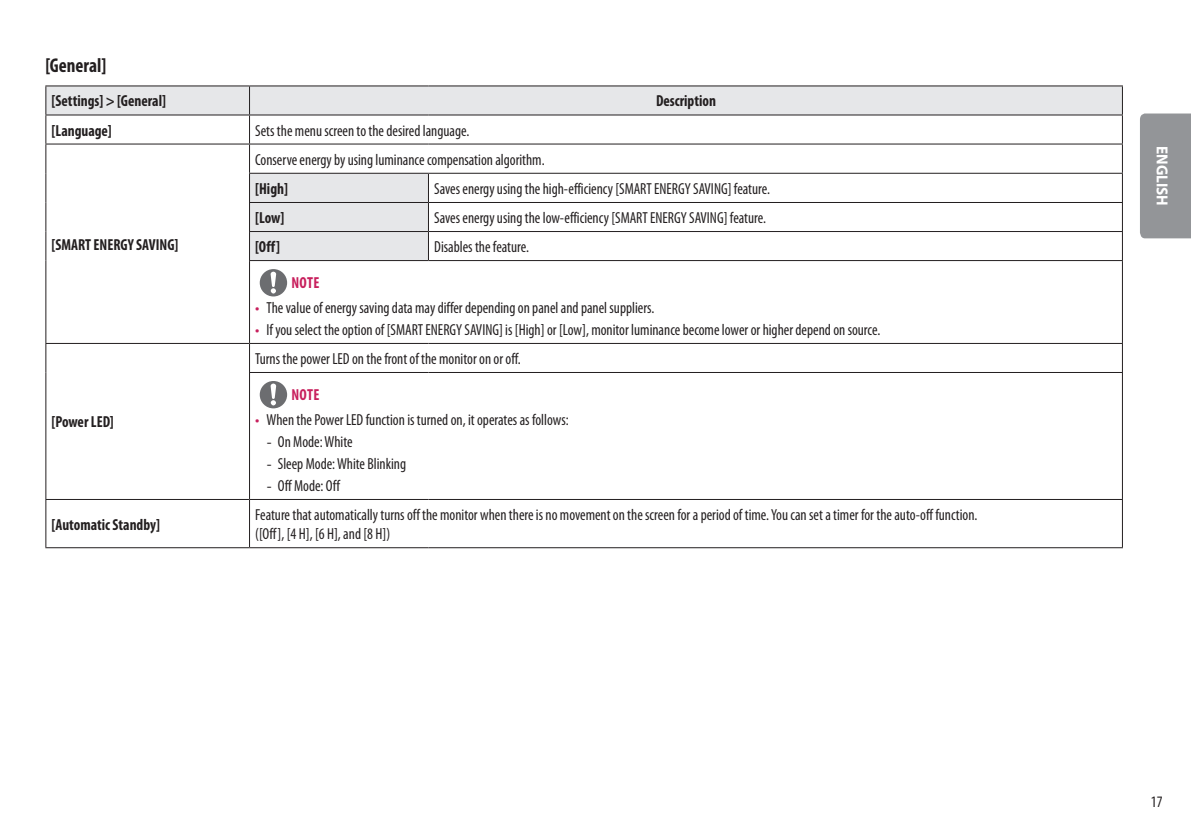
<style>
.page{position:relative;width:1191px;height:840px;background:#fff}
.page>*{position:absolute;margin:0;border:0;box-sizing:border-box;transform-origin:0 0}
.Title3{font:700 condensed 20px "Myriad Pro";color:#231f20;scale:.95 1}
.Body{font:condensed 16px/19.2px "Myriad Pro";color:#231f20;scale:.95 1}
.Body_Bold{font:700 condensed 16px "Myriad Pro";color:#231f20;scale:.95 1}
.Body_Bold_Center{font:700 condensed 16px "Myriad Pro";color:#231f20;scale:.95 1}
.Warning{font:700 condensed 16px "Myriad Pro";letter-spacing:.02em;color:#c8205d;scale:.95 1}
.t1{font:700 16px "Myriad Pro";color:#fff;scale:.95 1}
.s1{font-family:"LG Smart";font-stretch:normal;color:#c8205d}
.s2{font-family:"LG Smart";font-stretch:normal}
</style>
<div class="page">
<div style="left:1140px;top:113px;width:51px;height:125px;background:#939598"></div>
<svg style="left:46px;top:86px;width:1076px;height:174px"></svg>
<svg style="left:46px;top:115px;width:203px;height:432px"></svg>
<svg style="left:250px;top:261px;width:872px;height:237px"></svg>
<hr style="left:249px;top:173px;width:179px;height:1px;background:#231f20">
<hr style="left:428px;top:173px;width:695px;height:1px;background:#231f20">
<hr style="left:249px;top:202px;width:179px;height:1px;background:#231f20">
<hr style="left:428px;top:202px;width:695px;height:1px;background:#231f20">
<hr style="left:249px;top:231px;width:179px;height:1px;background:#231f20">
<hr style="left:428px;top:231px;width:695px;height:1px;background:#231f20">
<svg style="left:428px;top:174px;width:1px;height:86px"></svg>
<hr style="left:249px;top:261px;width:1px;height:82px;background:#231f20">
<hr style="left:1122px;top:261px;width:1px;height:82px;background:#231f20">
<hr style="left:249px;top:373px;width:1px;height:125px;background:#231f20">
<hr style="left:1122px;top:373px;width:1px;height:125px;background:#231f20">
<hr style="left:249px;top:260px;width:179px;height:1px;background:#231f20">
<hr style="left:428px;top:260px;width:695px;height:1px;background:#231f20">
<hr style="left:249px;top:343px;width:179px;height:1px;background:#231f20">
<hr style="left:428px;top:343px;width:695px;height:1px;background:#231f20">
<hr style="left:249px;top:372px;width:179px;height:1px;background:#231f20">
<hr style="left:428px;top:372px;width:695px;height:1px;background:#231f20">
<svg style="left:45px;top:344px;width:1px;height:28px"></svg>
<hr style="left:45px;top:372px;width:1px;height:126px;background:#231f20">
<hr style="left:45px;top:499px;width:1px;height:48px;background:#231f20">
<hr style="left:45px;top:547px;width:204px;height:1px;background:#231f20">
<hr style="left:45px;top:85px;width:204px;height:1px;background:#231f20">
<hr style="left:45px;top:114px;width:204px;height:1px;background:#231f20">
<hr style="left:249px;top:85px;width:179px;height:1px;background:#231f20">
<hr style="left:428px;top:85px;width:695px;height:1px;background:#231f20">
<svg style="left:1122px;top:86px;width:1px;height:174px"></svg>
<hr style="left:249px;top:114px;width:179px;height:1px;background:#231f20">
<hr style="left:428px;top:114px;width:695px;height:1px;background:#231f20">
<svg style="left:249px;top:344px;width:1px;height:28px"></svg>
<svg style="left:1122px;top:344px;width:1px;height:28px"></svg>
<hr style="left:249px;top:498px;width:179px;height:1px;background:#231f20">
<hr style="left:249px;top:499px;width:1px;height:48px;background:#231f20">
<hr style="left:428px;top:498px;width:695px;height:1px;background:#231f20">
<hr style="left:1122px;top:499px;width:1px;height:48px;background:#231f20">
<hr style="left:45px;top:143px;width:204px;height:1px;background:#231f20">
<svg style="left:249px;top:86px;width:1px;height:174px"></svg>
<hr style="left:249px;top:143px;width:179px;height:1px;background:#231f20">
<hr style="left:428px;top:143px;width:695px;height:1px;background:#231f20">
<svg style="left:45px;top:86px;width:1px;height:174px"></svg>
<hr style="left:45px;top:260px;width:1px;height:83px;background:#231f20">
<hr style="left:45px;top:343px;width:204px;height:1px;background:#231f20">
<hr style="left:45px;top:498px;width:204px;height:1px;background:#231f20">
<hr style="left:249px;top:547px;width:179px;height:1px;background:#231f20">
<hr style="left:428px;top:547px;width:695px;height:1px;background:#231f20">
<svg style="left:260px;top:269px;width:27px;height:27px"></svg>
<svg style="left:260px;top:381px;width:27px;height:27px"></svg>
<p class="Title3" style="left:45px;top:53px;width:66px">[General]</p>
<p class="Body_Bold" style="left:52px;top:91px;width:122px">[Settings] &gt; [General]</p>
<p class="Body_Bold_Center" style="left:656px;top:91px;width:65px">Description</p>
<p class="Body_Bold" style="left:52px;top:120px;width:65px">[Language]</p>
<p class="Body" style="left:255px;top:120px;width:227px">Sets the menu screen to the desired language.</p>
<p class="Body_Bold" style="left:52px;top:234px;width:135px">[SMART ENERGY SAVING]</p>
<p class="Body_Bold" style="left:52px;top:412px;width:67px">[Power LED]</p>
<p class="Body" style="left:255px;top:149px;width:306px">Conserve energy by using luminance compensation algorithm.</p>
<p class="Body_Bold" style="left:255px;top:178px;width:36px">[High]</p>
<p class="Body" style="left:434px;top:178px;width:355px">Saves energy using the high-efficiency [SMART ENERGY SAVING] feature.</p>
<p class="Body_Bold" style="left:255px;top:207px;width:32px">[Low]</p>
<p class="Body" style="left:434px;top:208px;width:351px">Saves energy using the low-efficiency [SMART ENERGY SAVING] feature.</p>
<p class="Body_Bold" style="left:255px;top:236px;width:28px">[Off]</p>
<p class="Body" style="left:434px;top:237px;width:101px">Disables the feature.</p>
<p class="Warning" style="left:291px;top:272px;width:31px">NOTE</p>
<p class="Body" style="left:255px;top:297px;width:421px"><span class="s1">•</span> The value of energy saving data may differ depending on panel and panel suppliers.</p>
<p class="Body" style="left:255px;top:319px;width:659px"><span class="s1">•</span> If you select the option of [SMART ENERGY SAVING] is [High] or [Low], monitor luminance become lower or higher depend on source.</p>
<p class="Body" style="left:255px;top:348px;width:281px">Turns the power LED on the front of the monitor on or off.</p>
<p class="Warning" style="left:291px;top:384px;width:31px">NOTE</p>
<p class="Body" style="left:255px;top:409px;width:331px"><span class="s1">•</span> When the Power LED function is turned on, it operates as follows:</p>
<p class="Body" style="left:266px;top:431px;width:92px"><span class="s2">-</span> On Mode: White</p>
<p class="Body" style="left:266px;top:453px;width:148px"><span class="s2">-</span> Sleep Mode: White Blinking</p>
<p class="Body" style="left:266px;top:475px;width:79px"><span class="s2">-</span> Off Mode: Off</p>
<p class="Body_Bold" style="left:52px;top:514px;width:116px">[Automatic Standby]</p>
<p class="Body" style="left:255px;top:504px;width:762px">Feature that automatically turns off the monitor when there is no movement on the screen for a period of time. You can set a timer for the auto-off function. ([Off], [4 H], [6 H], and [8 H])</p>
<p class="t1" style="left:1172px;top:146px;width:64px;rotate:90deg">ENGLISH</p>
<p class="Body" style="left:1151px;top:791px;width:14px">17</p>
</div>
